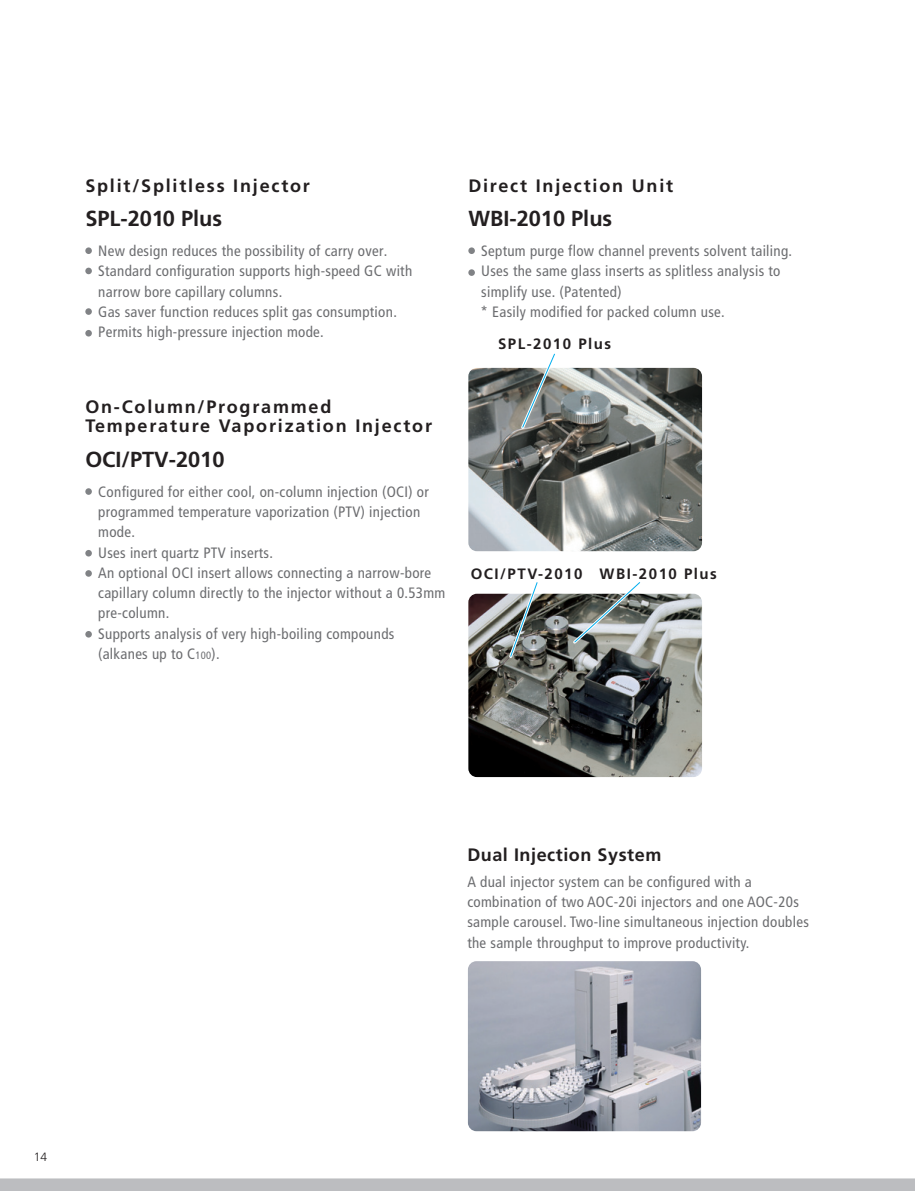
<style>
.page{position:relative;width:915px;height:1191px;background:#fff}
.page>*{position:absolute;margin:0;border:0;box-sizing:border-box;transform-origin:0 0}
.t1{font:700 21.75px "Frutiger";color:#231f20}
.t2{font:700 18px/19.5px "Frutiger";letter-spacing:.1em;color:#231f20}
.t3{font:700 18px "Frutiger";letter-spacing:.03em;color:#231f20}
.t4{font:condensed 15px/20.2px "Frutiger";letter-spacing:.02em;color:#6c6d70}
.t5{font:700 15px "Frutiger";letter-spacing:.1em;color:#231f20}
.t6{font:300 12px "Frutiger";color:#231f20}
.s1{font-size:10.65px}
</style>
<div class="page">
<div style="left:85px;top:247px;width:7px;height:7px;background:#808285;border-radius:50%"></div>
<div style="left:85px;top:268px;width:7px;height:6px;background:#808285;border-radius:50%"></div>
<div style="left:85px;top:308px;width:7px;height:7px;background:#808285;border-radius:50%"></div>
<div style="left:85px;top:330px;width:7px;height:6px;background:#808285;border-radius:50%"></div>
<div style="left:85px;top:488px;width:7px;height:7px;background:#808285;border-radius:50%"></div>
<div style="left:85px;top:550px;width:7px;height:6px;background:#808285;border-radius:50%"></div>
<div style="left:85px;top:570px;width:7px;height:7px;background:#808285;border-radius:50%"></div>
<div style="left:85px;top:631px;width:7px;height:6px;background:#808285;border-radius:50%"></div>
<div style="left:468px;top:247px;width:6px;height:7px;background:#808285;border-radius:50%"></div>
<div style="left:468px;top:269px;width:6px;height:7px;background:#808285;border-radius:50%"></div>
<div style="left:0;top:1178px;width:914px;height:13px;background:#bcbdc0"></div>
<img style="left:467px;top:961px;width:233px;height:170px">
<img style="left:468px;top:594px;width:233px;height:183px">
<img style="left:468px;top:368px;width:233px;height:183px">
<svg style="left:518px;top:353px;width:40px;height:78px"></svg>
<svg style="left:570px;top:582px;width:74px;height:64px"></svg>
<svg style="left:506px;top:582px;width:35px;height:78px;background:#898f8d"></svg>
<p class="t2" style="left:85px;top:176px;width:226px">Split/Splitless Injector</p>
<h1 class="t1" style="left:85px;top:206px;width:138px">SPL-2010 Plus</h1>
<p class="t4" style="left:98px;top:241px;width:315px">New design reduces the possibility of carry over.<br>Standard configuration supports high-speed GC with narrow bore capillary columns.<br>Gas saver function reduces split gas consumption.<br>Permits high-pressure injection mode.</p>
<p class="t2" style="left:85px;top:396px;width:348px">On-Column/Programmed<br>Temperature Vaporization Injector</p>
<h1 class="t1" style="left:85px;top:447px;width:141px">OCI/PTV-2010</h1>
<p class="t4" style="left:98px;top:482px;width:348px">Configured for either cool, on-column injection (OCI) or programmed temperature vaporization (PTV) injection mode.<br>Uses inert quartz PTV inserts.<br>An optional OCI insert allows connecting a narrow-bore capillary column directly to the injector without a 0.53mm pre-column.<br>Supports analysis of very high-boiling compounds (alkanes up to C<span class="s1">100</span>).</p>
<p class="t2" style="left:468px;top:176px;width:206px">Direct Injection Unit</p>
<h1 class="t1" style="left:468px;top:206px;width:145px">WBI-2010 Plus</h1>
<p class="t4" style="left:480px;top:241px;width:313px">Septum purge flow channel prevents solvent tailing.<br>Uses the same glass inserts as splitless analysis to simplify use. (Patented)<br>* Easily modified for packed column use.</p>
<p class="t5" style="left:498px;top:335px;width:115px">SPL-2010 Plus</p>
<p class="t5" style="left:470px;top:565px;width:247px">OCI/PTV-2010 WBI-2010 Plus</p>
<p class="t3" style="left:467px;top:844px;width:195px">Dual Injection System</p>
<p class="t4" style="left:467px;top:871px;width:343px">A dual injector system can be configured with a combination of two AOC-20i injectors and one AOC-20s sample carousel. Two-line simultaneous injection doubles the sample throughput to improve productivity.</p>
<p class="t6" style="left:34px;top:1150px;width:15px">14</p>
</div>
